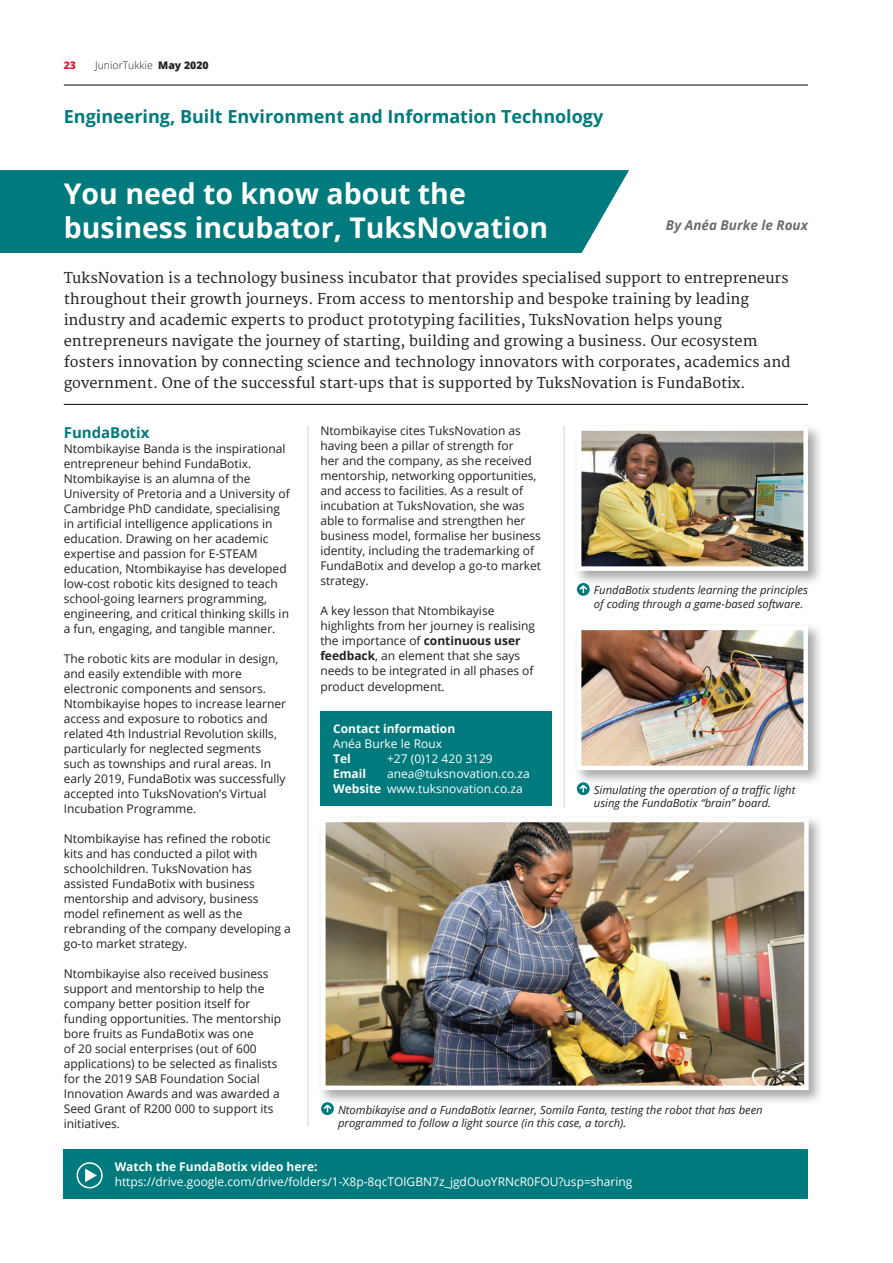
<style>
.page{position:relative;width:893px;height:1263px;background:#fff}
.page>*{position:absolute;margin:0;border:0;box-sizing:border-box;transform-origin:0 0}
.t1{font:700 28.5px/34.2px "Open Sans";color:#fff}
.t2{font:700 18px "Open Sans";color:#007a7c}
.t3{font:700 15px "Open Sans";color:#007a7c}
.t4{font:14.55px/21px "Merriweather";color:#231f20}
.t5{font:italic 700 13.5px "Open Sans";color:#6c6d70}
.t6{font:12px/15px "Open Sans";color:#231f20}
.t7{font:12px/15px "Open Sans";color:#fff}
.t8{font:700 12px "Open Sans";color:#fff}
.t9{font:italic 11.25px/13.5px "Open Sans";color:#231f20}
.t10{font:300 10.5px "Open Sans";color:#231f20}
.t11{font:800 10.5px "Open Sans";color:#d81c33}
.s1{font-weight:800}
.s2{font-family:"Open Sans"}
.s3{font-weight:700}
</style>
<div class="page">
<div style="left:0;top:170px;width:629px;height:83px;background:#007a7c"></div>
<div style="left:320px;top:711px;width:231px;height:95px;background:#007a7c"></div>
<hr style="left:64px;top:404px;width:744px;height:1px;background:#231f20">
<hr style="left:308px;top:426px;width:1px;height:700px;background:#d1d2d4">
<hr style="left:564px;top:426px;width:1px;height:381px;background:#d1d2d4">
<div style="left:64px;top:1149px;width:744px;height:50px;background:#007a7c"></div>
<div style="left:77px;top:1162px;width:26px;height:26px;border:2px solid #fff;border-radius:50%"></div>
<svg style="left:85px;top:1168px;width:12px;height:14px"></svg>
<div style="left:318px;top:814px;width:506px;height:291px;background:#231f20;opacity:.4"></div>
<img style="left:326px;top:823px;width:478px;height:262px">
<div style="left:321px;top:818px;width:488px;height:272px;border:4px solid #fff"></div>
<svg style="left:321px;top:1102px;width:13px;height:13px"></svg>
<svg style="left:322px;top:1103px;width:11px;height:10px"></svg>
<div style="left:574px;top:622px;width:249px;height:164px;background:#231f20;opacity:.4"></div>
<img style="left:582px;top:631px;width:221px;height:134px">
<div style="left:577px;top:626px;width:231px;height:144px;border:4px solid #fff"></div>
<svg style="left:577px;top:782px;width:13px;height:13px"></svg>
<svg style="left:578px;top:783px;width:10px;height:10px"></svg>
<div style="left:574px;top:423px;width:249px;height:163px;background:#231f20;opacity:.4"></div>
<img style="left:582px;top:431px;width:221px;height:135px">
<div style="left:577px;top:426px;width:231px;height:145px;border:4px solid #fff"></div>
<svg style="left:577px;top:583px;width:13px;height:13px"></svg>
<svg style="left:578px;top:584px;width:10px;height:10px"></svg>
<hr style="left:64px;top:84px;width:744px;height:2px;background:#231f20">
<p class="t11" style="left:64px;top:57px;width:14px">23</p>
<p class="t10" style="left:95px;top:58px;width:115px">JuniorTukkie <span class="s1">May 2020</span></p>
<h2 class="t2" style="left:64px;top:104px;width:541px">Engineering, Built Environment and Information Technology</h2>
<h1 class="t1" style="left:64px;top:176px;width:486px">You need to know about the business incubator, TuksNovation</h1>
<p class="t5" style="left:666px;top:215px;width:143px">By Anéa Burke le Roux</p>
<p class="t4" style="left:64px;top:268px;width:728px">TuksNovation is a technology business incubator that provides specialised support to entrepreneurs throughout their growth journeys. From access to mentorship and bespoke training by leading industry and academic experts to product prototyping facilities, TuksNovation helps young entrepreneurs navigate the journey of starting, building and growing a business. Our ecosystem fosters innovation by connecting science and technology innovators with corporates, academics and government. One of the successful start<span class="s2">-</span>ups that is supported by TuksNovation is FundaBotix.</p>
<p class="t3" style="left:64px;top:422px;width:87px">FundaBotix</p>
<p class="t6" style="left:64px;top:441px;width:228px">Ntombikayise Banda is the inspirational entrepreneur behind FundaBotix.<br>Ntombikayise is an alumna of the University of Pretoria and a University of Cambridge PhD candidate, specialising in artificial intelligence applications in education. Drawing on her academic expertise and passion for E-STEAM education, Ntombikayise has developed low-cost robotic kits designed to teach school-going learners programming, engineering, and critical thinking skills in a fun, engaging, and tangible manner.</p>
<p class="t6" style="left:64px;top:651px;width:224px">The robotic kits are modular in design, and easily extendible with more electronic components and sensors.<br>Ntombikayise hopes to increase learner access and exposure to robotics and related 4th Industrial Revolution skills, particularly for neglected segments such as townships and rural areas. In early 2019, FundaBotix was successfully accepted into TuksNovation’s Virtual Incubation Programme.</p>
<p class="t6" style="left:64px;top:831px;width:229px">Ntombikayise has refined the robotic kits and has conducted a pilot with schoolchildren. TuksNovation has assisted FundaBotix with business mentorship and advisory, business model refinement as well as the rebranding of the company developing a go-to market strategy.</p>
<p class="t6" style="left:64px;top:966px;width:219px">Ntombikayise also received business support and mentorship to help the company better position itself for funding opportunities. The mentorship bore fruits as FundaBotix was one<br>of 20 social enterprises (out of 600 applications) to be selected as finalists for the 2019 SAB Foundation Social Innovation Awards and was awarded a Seed Grant of R200 000 to support its initiatives.</p>
<p class="t6" style="left:320px;top:423px;width:222px">Ntombikayise cites TuksNovation as having been a pillar of strength for<br>her and the company, as she received mentorship, networking opportunities, and access to facilities. As a result of incubation at TuksNovation, she was able to formalise and strengthen her business model, formalise her business identity, including the trademarking of FundaBotix and develop a go-to market strategy.</p>
<p class="t6" style="left:320px;top:603px;width:216px">A key lesson that Ntombikayise highlights from her journey is realising the importance of <span class="s3">continuous user feedback</span>, an element that she says needs to be integrated in all phases of product development.</p>
<p class="t8" style="left:333px;top:721px;width:124px">Contact information</p>
<p class="t7" style="left:333px;top:736px;width:110px">Anéa Burke le Roux</p>
<p class="t8" style="left:333px;top:751px;width:19px">Tel</p>
<p class="t7" style="left:387px;top:751px;width:107px">+27 (0)12 420 3129</p>
<p class="t8" style="left:333px;top:766px;width:35px">Email</p>
<p class="t7" style="left:333px;top:766px;width:198px;text-indent:54px">anea@tuksnovation.co.za<br><span class="s3">Website</span> www.tuksnovation.co.za</p>
<p class="t9" style="left:594px;top:583px;width:216px">FundaBotix students learning the principles of coding through a game-based software.</p>
<p class="t9" style="left:594px;top:782px;width:203px">Simulating the operation of a traffic light using the FundaBotix “brain” board.</p>
<p class="t9" style="left:338px;top:1102px;width:426px">Ntombikayise and a FundaBotix learner, Somila Fanta, testing the robot that has been programmed to follow a light source (in this case, a torch).</p>
<p class="t8" style="left:115px;top:1158px;width:204px">Watch the FundaBotix video here:</p>
<p class="t7" style="left:115px;top:1174px;width:519px">https://drive.google.com/drive/folders/1-X8p-8qcTOlGBN7z_jgdOuoYRNcR0FOU?usp=sharing</p>
</div>
